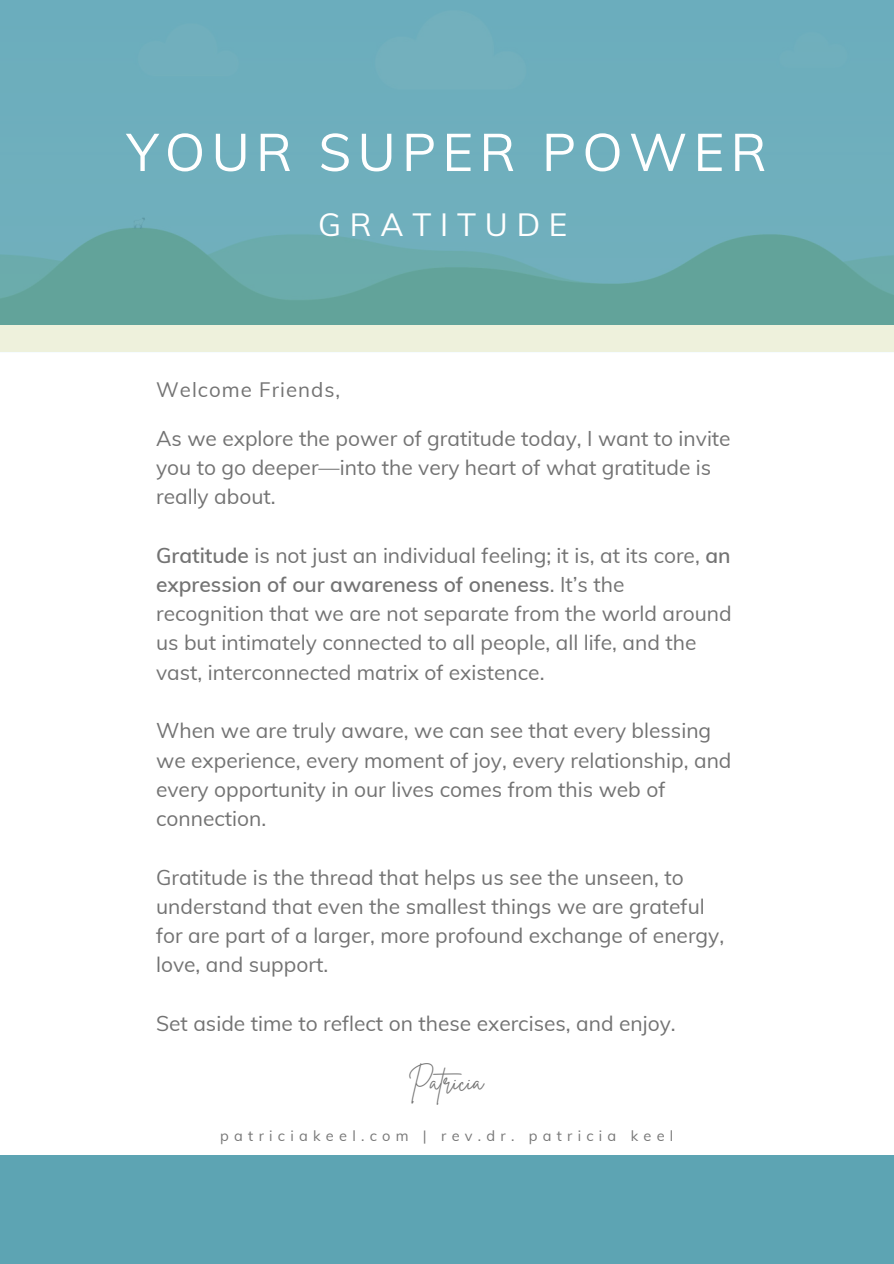
<style>
.page{position:relative;width:894px;height:1264px;background:#fff}
.page>*{position:absolute;margin:0;border:0;box-sizing:border-box;transform-origin:0 0}
.t1{font:52.35px "Muli";letter-spacing:.12em;color:#fff}
.t2{font:31.5px "Muli";letter-spacing:.28em;color:#fff}
.t3{font:25.5px "Brittany Signature";color:#737373}
.t4{font:21px/29.2px "Muli";color:#737373}
.t5{font:20.4px "Muli";letter-spacing:.05em;color:#737373}
.t6{font:14.55px "Muli";letter-spacing:.36em;color:#777}
.s1{font-weight:600}
</style>
<div class="page">
<div style="left:0;top:1155px;width:893px;height:108px;background:#5da4b3"></div>
<svg style="left:0;top:0;width:893px;height:352px;fill:#6daebd"></svg>
<p class="t1" style="left:127px;top:118px;width:641px">YOUR SUPER POWER</p>
<h3 class="t2" style="left:318px;top:205px;width:251px">GRATITUDE</h3>
<h2 class="t5" style="left:156px;top:376px;width:186px">Welcome Friends,</h2>
<h4 class="t4" style="left:156px;top:423px;width:576px">As we explore the power of gratitude today, I want to invite you to go deeper—into the very heart of what gratitude is really about.</h4>
<h4 class="t4" style="left:156px;top:540px;width:577px"><span class="s1">Gratitude</span> is not just an individual feeling; it is, at its core, <span class="s1">an expression of our awareness of oneness</span>. It’s the recognition that we are not separate from the world around us but intimately connected to all people, all life, and the vast, interconnected matrix of existence.</h4>
<h4 class="t4" style="left:156px;top:715px;width:576px">When we are truly aware, we can see that every blessing we experience, every moment of joy, every relationship, and every opportunity in our lives comes from this web of connection.</h4>
<h4 class="t4" style="left:156px;top:862px;width:569px">Gratitude is the thread that helps us see the unseen, to understand that even the smallest things we are grateful for are part of a larger, more profound exchange of energy, love, and support.</h4>
<h4 class="t4" style="left:156px;top:1008px;width:521px">Set aside time to reflect on these exercises, and enjoy.</h4>
<h4 class="t3" style="left:408px;top:1065px;width:77px">Patricia</h4>
<h1 class="t6" style="left:220px;top:1126px;width:454px">patriciakeel.com | rev.dr. patricia keel</h1>
</div>
